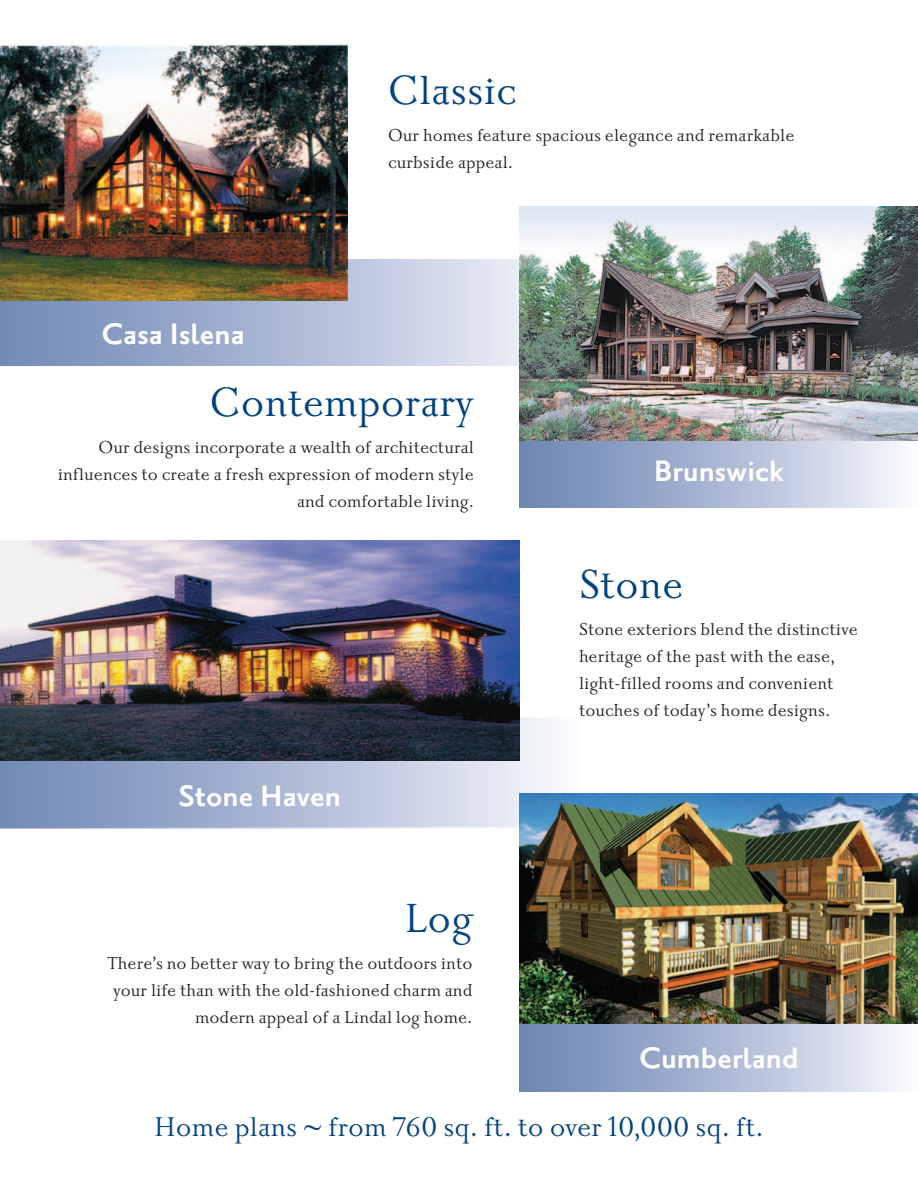
<style>
.page{position:relative;width:918px;height:1188px;background:#fff}
.page>*{position:absolute;margin:0;border:0;box-sizing:border-box;transform-origin:0 0}
.t1{font:49.5px "Priori Ser";color:#00437f}
.t2{font:700 36px "Priori San";color:#fff}
.t3{font:33px "Priori Ser";color:#00437f}
.t4{font:21px/27px "Priori Ser";color:#231f20}
</style>
<div class="page">
<svg style="left:0;top:259px;width:520px;height:106px;background:#b0bcd6"></svg>
<img style="left:0;top:45px;width:347px;height:256px">
<div style="left:520px;top:402px;width:398px;height:106px;background:linear-gradient(to right,#6780ae,#f3f4f9)"></div>
<img style="left:520px;top:207px;width:398px;height:233px">
<svg style="left:0;top:717px;width:554px;height:112px;background:#acb9d4"></svg>
<img style="left:0;top:540px;width:520px;height:220px">
<div style="left:520px;top:986px;width:398px;height:106px;background:linear-gradient(to right,#6780b1,#f5f6fb)"></div>
<img style="left:520px;top:793px;width:398px;height:231px">
<h2 class="t2" style="left:101px;top:315px;width:145px">Casa Islena</h2>
<h1 class="t1" style="left:388px;top:64px;width:130px">Classic</h1>
<p class="t4" style="left:388px;top:122px;width:408px">Our homes feature spacious elegance and remarkable curbside appeal.</p>
<h1 class="t1" style="left:210px;top:376px;width:266px">Contemporary</h1>
<p class="t4" style="left:58px;top:434px;width:418px;text-align:right">Our designs incorporate a wealth of architectural influences to create a fresh expression of modern style and comfortable living.</p>
<h2 class="t2" style="left:179px;top:777px;width:164px">Stone Haven</h2>
<h1 class="t1" style="left:405px;top:892px;width:69px">Log</h1>
<p class="t4" style="left:108px;top:950px;width:366px;text-align:right">There’s no better way to bring the outdoors into your life than with the old-fashioned charm and modern appeal of a Lindal log home.</p>
<h2 class="t2" style="left:654px;top:452px;width:132px">Brunswick</h2>
<h1 class="t1" style="left:579px;top:558px;width:106px">Stone</h1>
<p class="t4" style="left:579px;top:616px;width:280px">Stone exteriors blend the distinctive heritage of the past with the ease, light-filled rooms and convenient touches of today’s home designs.</p>
<h2 class="t2" style="left:639px;top:1039px;width:161px">Cumberland</h2>
<h3 class="t3" style="left:154px;top:1110px;width:611px">Home plans ~ from 760 sq. ft. to over 10,000 sq. ft.</h3>
</div>
